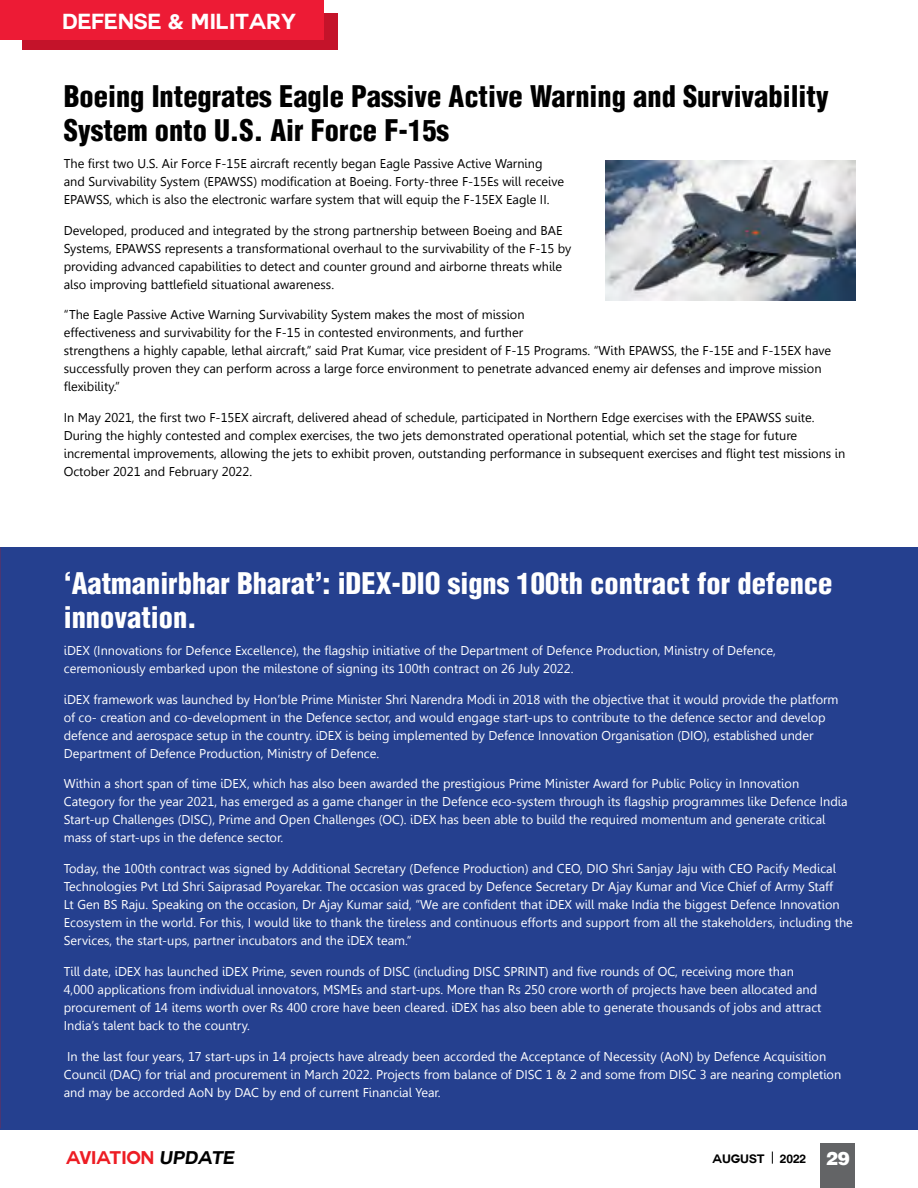
<style>
.page{position:relative;width:918px;height:1188px;background:#fff}
.page>*{position:absolute;margin:0;border:0;box-sizing:border-box;transform-origin:0 0}
.t1{font:900 condensed 28.5px/34.2px "Context Black Condensed S Si";color:#000}
.t2{font:900 condensed 28.5px/34.2px "Context Black Condensed S Si";color:#fff}
.t3{font:700 21.3px "Couture";color:#fff}
.t4{font:700 18px "Couture";color:#ed1d24}
.t5{font:12.75px/18px "Gisha";color:#fff}
.t6{font:12.75px/18px "Gisha";color:#000}
.t7{font:700 12px "Couture";color:#000}
.s1{font-family:"Gill Sans"}
.s2{font-style:italic;color:#000}
.s3{font-family:"Context Black S Si";font-weight:900;font-size:18px;color:#fff}
</style>
<div class="page">
<div style="left:0;top:547px;width:918px;height:583px;background:#25408f"></div>
<div style="left:22px;top:14px;width:316px;height:36px;background:#c4132a"></div>
<div style="left:0;top:0;width:323px;height:39px;background:#ed1b35"></div>
<img style="left:606px;top:160px;width:249px;height:140px">
<div style="left:820px;top:1144px;width:35px;height:44px;background:#636466"></div>
<svg style="left:772px;top:1152px;width:1px;height:12px"></svg>
<h2 class="t3" style="left:62px;top:11px;width:235px">DEFENSE <span class="s1">&amp;</span> Military</h2>
<h1 class="t1" style="left:64px;top:79px;width:766px">Boeing Integrates Eagle Passive Active Warning and Survivability<br>System onto U.S. Air Force F-15s</h1>
<p class="t6" style="left:64px;top:154px;width:502px">The first two U.S. Air Force F-15E aircraft recently began Eagle Passive Active Warning and Survivability System (EPAWSS) modification at Boeing. Forty-three F-15Es will receive<br>EPAWSS, which is also the electronic warfare system that will equip the F-15EX Eagle II.</p>
<p class="t6" style="left:64px;top:221px;width:509px">Developed, produced and integrated by the strong partnership between Boeing and BAE Systems, EPAWSS represents a transformational overhaul to the survivability of the F-15 by providing advanced capabilities to detect and counter ground and airborne threats while also improving battlefield situational awareness.</p>
<p class="t6" style="left:64px;top:306px;width:769px">“The Eagle Passive Active Warning Survivability System makes the most of mission<br>effectiveness and survivability for the F-15 in contested environments, and further<br>strengthens a highly capable, lethal aircraft,” said Prat Kumar, vice president of F-15 Programs. “With EPAWSS, the F-15E and F-15EX have successfully proven they can perform across a large force environment to penetrate advanced enemy air defenses and improve mission flexibility.”</p>
<p class="t6" style="left:64px;top:409px;width:783px">In May 2021, the first two F-15EX aircraft, delivered ahead of schedule, participated in Northern Edge exercises with the EPAWSS suite.<br>During the highly contested and complex exercises, the two jets demonstrated operational potential, which set the stage for future incremental improvements, allowing the jets to exhibit proven, outstanding performance in subsequent exercises and flight test missions in October 2021 and February 2022.</p>
<h1 class="t2" style="left:64px;top:566px;width:770px">‘Aatmanirbhar Bharat’: iDEX-DIO signs 100th contract for defence innovation.</h1>
<p class="t5" style="left:64px;top:641px;width:714px">iDEX (Innovations for Defence Excellence), the flagship initiative of the Department of Defence Production, Ministry of Defence, ceremoniously embarked upon the milestone of signing its 100th contract on 26 July 2022.</p>
<p class="t5" style="left:64px;top:690px;width:776px">iDEX framework was launched by Hon’ble Prime Minister Shri Narendra Modi in 2018 with the objective that it would provide the platform of co- creation and co-development in the Defence sector, and would engage start-ups to contribute to the defence sector and develop defence and aerospace setup in the country. iDEX is being implemented by Defence Innovation Organisation (DIO), established under Department of Defence Production, Ministry of Defence.</p>
<p class="t5" style="left:64px;top:775px;width:785px">Within a short span of time iDEX, which has also been awarded the prestigious Prime Minister Award for Public Policy in Innovation Category for the year 2021, has emerged as a game changer in the Defence eco-system through its flagship programmes like Defence India Start-up Challenges (DISC), Prime and Open Challenges (OC). iDEX has been able to build the required momentum and generate critical mass of start-ups in the defence sector.</p>
<p class="t5" style="left:64px;top:860px;width:791px">Today, the 100th contract was signed by Additional Secretary (Defence Production) and CEO, DIO Shri Sanjay Jaju with CEO Pacify Medical Technologies Pvt Ltd Shri Saiprasad Poyarekar. The occasion was graced by Defence Secretary Dr Ajay Kumar and Vice Chief of Army Staff<br>Lt Gen BS Raju. Speaking on the occasion, Dr Ajay Kumar said, “We are confident that iDEX will make India the biggest Defence Innovation Ecosystem in the world. For this, I would like to thank the tireless and continuous efforts and support from all the stakeholders, including the Services, the start-ups, partner incubators and the iDEX team.”</p>
<p class="t5" style="left:64px;top:962px;width:759px">Till date, iDEX has launched iDEX Prime, seven rounds of DISC (including DISC SPRINT) and five rounds of OC, receiving more than 4,000 applications from individual innovators, MSMEs and start-ups. More than Rs 250 crore worth of projects have been allocated and procurement of 14 items worth over Rs 400 crore have been cleared. iDEX has also been able to generate thousands of jobs and attract India’s talent back to the country.</p>
<p class="t5" style="left:64px;top:1047px;width:779px">In the last four years, 17 start-ups in 14 projects have already been accorded the Acceptance of Necessity (AoN) by Defence Acquisition<br>Council (DAC) for trial and procurement in March 2022. Projects from balance of DISC 1 &amp; 2 and some from DISC 3 are nearing completion and may be accorded AoN by DAC by end of current Financial Year.</p>
<h3 class="t4" style="left:66px;top:1149px;width:170px">AVIATION <span class="s2">UPDATE</span></h3>
<p class="t7" style="left:712px;top:1153px;width:54px">AUGUST</p>
<p class="t7" style="left:780px;top:1153px;width:71px">2022 <span class="s3">29</span></p>
</div>
